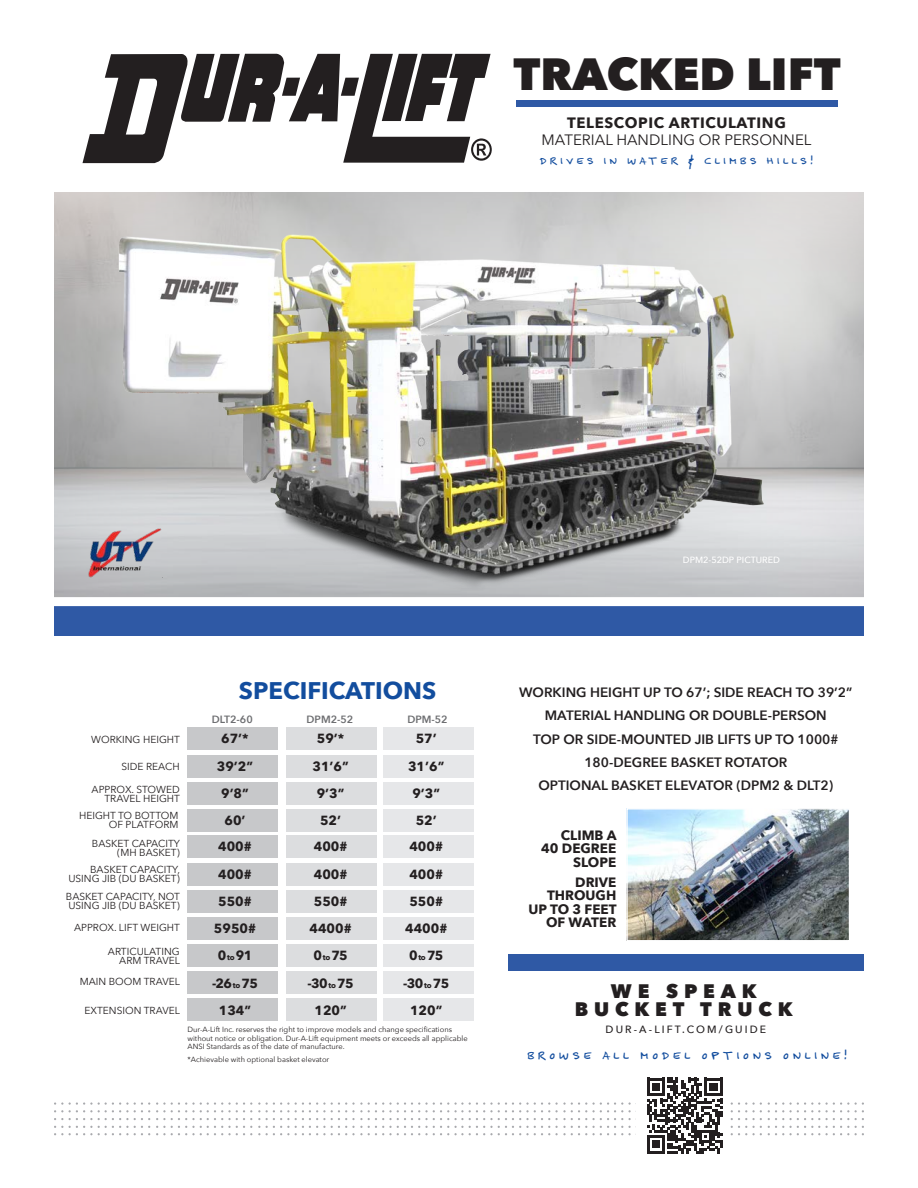
<style>
.page{position:relative;width:918px;height:1188px;background:#fff}
.page>*{position:absolute;margin:0;border:0;box-sizing:border-box;transform-origin:0 0}
.t1{font:800 45px "Avenir Next";color:#231f20}
.t2{font:700 24px "Avenir Next";color:#124d9e}
.t3{font:800 19.5px/18px "Avenir Next";letter-spacing:.3em;color:#231f20;text-align:center}
.t4{font:16.5px "Felt Tip Senior";letter-spacing:.2em;color:#124d9e}
.t5{font:15px/17.4px "Avenir Next";color:#231f20;text-align:center}
.t6{font:15px "Felt Tip Senior";letter-spacing:.2em;color:#124d9e}
.t7{font:600 13.5px "Avenir Next";color:#231f20}
.t8{font:700 13.5px/13.5px "Avenir Next";color:#231f20;text-align:right}
.t9{font:700 13.2px "Avenir Next";color:#231f20}
.t10{font:500 10.5px "Avenir Next";letter-spacing:.2em;color:#231f20}
.t11{font:600 10.5px "Avenir Next";color:#6c6d70}
.t12{font:10.2px/9.1px "Avenir Next";color:#231f20;text-align:right}
.t13{font:500 9px "Avenir Next";color:#fff}
.t14{font:7.5px/8.2px "Avenir Next";color:#231f20}
.s1{font-weight:700}
.s2{font-size:7.8px}
</style>
<div class="page">
<div style="left:54px;top:604px;width:810px;height:31px;background:#2f59a5"></div>
<svg style="left:83px;top:54px;width:409px;height:109px"></svg>
<div style="left:26px;top:597px;width:848px;height:9px;background:#fff"></div>
<div style="left:516px;top:101px;width:322px;height:6px;background:#2f59a5"></div>
<div style="left:509px;top:955px;width:355px;height:16px;background:#2f59a5"></div>
<img style="left:107px;top:197px;width:660px;height:394px">
<div style="left:187px;top:836px;width:91px;height:22px;background:#c7c8ca"></div>
<div style="left:187px;top:863px;width:91px;height:22px;background:#c7c8ca"></div>
<div style="left:187px;top:890px;width:91px;height:22px;background:#c7c8ca"></div>
<div style="left:187px;top:755px;width:91px;height:22px;background:#c7c8ca"></div>
<div style="left:187px;top:782px;width:91px;height:22px;background:#c7c8ca"></div>
<div style="left:187px;top:945px;width:91px;height:22px;background:#c7c8ca"></div>
<div style="left:187px;top:728px;width:91px;height:22px;background:#c7c8ca"></div>
<div style="left:187px;top:917px;width:91px;height:22px;background:#c7c8ca"></div>
<div style="left:187px;top:809px;width:91px;height:22px;background:#c7c8ca"></div>
<div style="left:187px;top:972px;width:91px;height:22px;background:#c7c8ca"></div>
<div style="left:187px;top:999px;width:91px;height:22px;background:#c7c8ca"></div>
<div style="left:384px;top:836px;width:90px;height:22px;background:#e6e7e9"></div>
<div style="left:384px;top:863px;width:90px;height:22px;background:#e6e7e9"></div>
<div style="left:384px;top:890px;width:90px;height:22px;background:#e6e7e9"></div>
<div style="left:384px;top:755px;width:90px;height:22px;background:#e6e7e9"></div>
<div style="left:384px;top:782px;width:90px;height:22px;background:#e6e7e9"></div>
<div style="left:384px;top:945px;width:90px;height:22px;background:#e6e7e9"></div>
<div style="left:384px;top:728px;width:90px;height:22px;background:#e6e7e9"></div>
<div style="left:384px;top:917px;width:90px;height:22px;background:#e6e7e9"></div>
<div style="left:384px;top:809px;width:90px;height:22px;background:#e6e7e9"></div>
<div style="left:384px;top:972px;width:90px;height:22px;background:#e6e7e9"></div>
<div style="left:384px;top:999px;width:90px;height:22px;background:#e6e7e9"></div>
<div style="left:286px;top:836px;width:91px;height:22px;background:#dcdddf"></div>
<div style="left:286px;top:863px;width:91px;height:22px;background:#dcdddf"></div>
<div style="left:286px;top:890px;width:91px;height:22px;background:#dcdddf"></div>
<div style="left:286px;top:755px;width:91px;height:22px;background:#dcdddf"></div>
<div style="left:286px;top:782px;width:91px;height:22px;background:#dcdddf"></div>
<div style="left:286px;top:945px;width:91px;height:22px;background:#dcdddf"></div>
<div style="left:286px;top:728px;width:91px;height:22px;background:#dcdddf"></div>
<div style="left:286px;top:917px;width:91px;height:22px;background:#dcdddf"></div>
<div style="left:286px;top:809px;width:91px;height:22px;background:#dcdddf"></div>
<div style="left:286px;top:972px;width:91px;height:22px;background:#dcdddf"></div>
<div style="left:286px;top:999px;width:91px;height:22px;background:#dcdddf"></div>
<img style="left:628px;top:810px;width:220px;height:129px">
<div style="left:626px;top:808px;width:224px;height:133px;border:1px solid #fff"></div>
<svg style="left:54px;top:1102px;width:96px;height:33px"></svg>
<svg style="left:156px;top:1102px;width:96px;height:33px"></svg>
<svg style="left:768px;top:1102px;width:96px;height:33px"></svg>
<img style="left:82px;top:521px;width:80px;height:57px">
<svg style="left:258px;top:1078px;width:504px;height:76px"></svg>
<p class="t1" style="left:513px;top:46px;width:329px">TRACKED LIFT</p>
<p class="t5" style="left:542px;top:113px;width:271px"><span class="s1">TELESCOPIC ARTICULATING<br></span>MATERIAL HANDLING OR PERSONNEL</p>
<p class="t6" style="left:540px;top:153px;width:275px">DRIVES IN WATER &amp; CLIMBS HILLS!</p>
<p class="t2" style="left:239px;top:670px;width:199px">SPECIFICATIONS</p>
<p class="t12" style="left:91px;top:734px;width:90px">WORKING HEIGHT</p>
<p class="t12" style="left:121px;top:761px;width:60px">SIDE REACH</p>
<p class="t12" style="left:92px;top:784px;width:90px">APPROX. STOWED<br>TRAVEL HEIGHT</p>
<p class="t12" style="left:92px;top:838px;width:90px">BASKET CAPACITY (MH BASKET)</p>
<p class="t12" style="left:68px;top:865px;width:113px">BASKET CAPACITY,<br>USING JIB (DU BASKET)</p>
<p class="t12" style="left:66px;top:892px;width:116px;text-align:left">BASKET CAPACITY, NOT<br>USING JIB (DU BASKET)</p>
<p class="t12" style="left:74px;top:923px;width:107px">APPROX. LIFT WEIGHT</p>
<p class="t12" style="left:108px;top:946px;width:74px">ARTICULATING<br>ARM TRAVEL</p>
<p class="t12" style="left:80px;top:977px;width:102px">MAIN BOOM TRAVEL</p>
<p class="t12" style="left:85px;top:1005px;width:97px">EXTENSION TRAVEL</p>
<p class="t12" style="left:79px;top:810px;width:101px">HEIGHT TO BOTTOM<br>OF PLATFORM</p>
<p class="t11" style="left:212px;top:711px;width:43px">DLT2-60</p>
<p class="t11" style="left:307px;top:711px;width:48px">DPM2-52</p>
<p class="t11" style="left:407px;top:711px;width:42px">DPM-52</p>
<p class="t9" style="left:221px;top:727px;width:29px">67’*</p>
<p class="t9" style="left:317px;top:727px;width:29px">59’*</p>
<p class="t9" style="left:416px;top:727px;width:23px">57’</p>
<p class="t9" style="left:217px;top:755px;width:38px">39’2”</p>
<p class="t9" style="left:312px;top:755px;width:38px">31’6”</p>
<p class="t9" style="left:408px;top:755px;width:38px">31’6”</p>
<p class="t9" style="left:221px;top:782px;width:29px">9’8”</p>
<p class="t9" style="left:317px;top:782px;width:29px">9’3”</p>
<p class="t9" style="left:412px;top:782px;width:29px">9’3”</p>
<p class="t9" style="left:224px;top:809px;width:23px">60’</p>
<p class="t9" style="left:320px;top:809px;width:23px">52’</p>
<p class="t9" style="left:416px;top:809px;width:23px">52’</p>
<p class="t9" style="left:218px;top:835px;width:35px">400#</p>
<p class="t9" style="left:314px;top:835px;width:35px">400#</p>
<p class="t9" style="left:409px;top:835px;width:35px">400#</p>
<p class="t9" style="left:218px;top:863px;width:35px">400#</p>
<p class="t9" style="left:314px;top:863px;width:35px">400#</p>
<p class="t9" style="left:409px;top:863px;width:35px">400#</p>
<p class="t9" style="left:218px;top:890px;width:35px">550#</p>
<p class="t9" style="left:314px;top:890px;width:35px">550#</p>
<p class="t9" style="left:409px;top:890px;width:35px">550#</p>
<p class="t9" style="left:214px;top:917px;width:44px">5950#</p>
<p class="t9" style="left:310px;top:917px;width:44px">4400#</p>
<p class="t9" style="left:405px;top:917px;width:44px">4400#</p>
<p class="t9" style="left:218px;top:944px;width:36px">0 <span class="s2">to</span> 91</p>
<p class="t9" style="left:313px;top:944px;width:36px">0 <span class="s2">to</span> 75</p>
<p class="t9" style="left:409px;top:944px;width:36px">0 <span class="s2">to</span> 75</p>
<p class="t9" style="left:212px;top:971px;width:47px">-26 <span class="s2">to</span> 75</p>
<p class="t9" style="left:308px;top:972px;width:47px">-30 <span class="s2">to</span> 75</p>
<p class="t9" style="left:403px;top:972px;width:47px">-30 <span class="s2">to</span> 75</p>
<p class="t9" style="left:219px;top:998px;width:34px">134”</p>
<p class="t9" style="left:314px;top:998px;width:34px">120”</p>
<p class="t9" style="left:410px;top:998px;width:34px">120”</p>
<p class="t14" style="left:187px;top:1025px;width:282px">Dur-A-Lift Inc. reserves the right to improve models and change specifications without notice or obligation. Dur-A-Lift equipment meets or exceeds all applicable<br>ANSI Standards as of the date of manufacture.</p>
<p class="t14" style="left:187px;top:1055px;width:143px">*Achievable with optional basket elevator</p>
<p class="t13" style="left:683px;top:552px;width:99px">DPM2-52DP PICTURED</p>
<p class="t7" style="left:519px;top:681px;width:335px">WORKING HEIGHT UP TO 67’; SIDE REACH TO 39’2”</p>
<p class="t7" style="left:545px;top:704px;width:283px">MATERIAL HANDLING OR DOUBLE-PERSON</p>
<p class="t7" style="left:533px;top:727px;width:307px">TOP OR SIDE-MOUNTED JIB LIFTS UP TO 1000#</p>
<p class="t7" style="left:584px;top:751px;width:204px">180-DEGREE BASKET ROTATOR</p>
<p class="t7" style="left:538px;top:774px;width:296px">OPTIONAL BASKET ELEVATOR (DPM2 &amp; DLT2)</p>
<p class="t8" style="left:541px;top:828px;width:77px">CLIMB A<br>40 DEGREE<br>SLOPE</p>
<p class="t8" style="left:529px;top:875px;width:90px">DRIVE<br>THROUGH<br>UP TO 3 FEET<br>OF WATER</p>
<p class="t3" style="left:575px;top:982px;width:220px">WE SPEAK<br>BUCKET TRUCK</p>
<p class="t10" style="left:606px;top:1021px;width:162px">DUR-A-LIFT.COM/GUIDE</p>
<p class="t4" style="left:527px;top:1048px;width:322px">BROWSE ALL MODEL OPTIONS ONLINE!</p>
</div>
